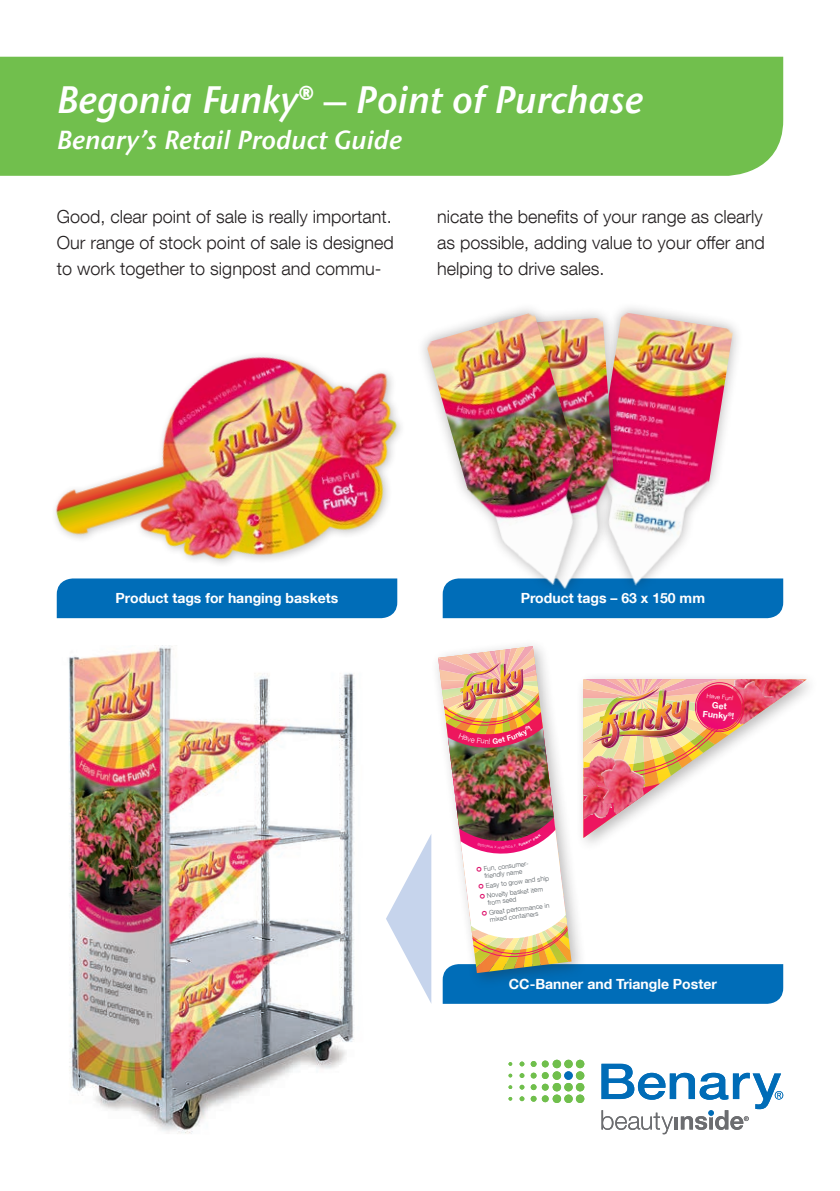
<style>
.page{position:relative;width:840px;height:1191px;background:#fff}
.page>*{position:absolute;margin:0;border:0;box-sizing:border-box;transform-origin:0 0}
.t1{font:italic 38px "ITC Stone Sans Com Semi";color:#fff}
.t2{font:italic 26px "ITC Stone Sans Com Semi";color:#fff}
.t3{font:300 18px/26px "Helvetica Neue LT Com";color:#231f20;text-align:justify}
.t4{font:700 14px "Helvetica Neue LT Com";color:#fff}
.t5{font:700 8.6px/9.6px "Helvetica Neue LT Com";color:#fff;text-align:center}
.t6{font:300 6.6px/10px "Helvetica Neue LT Com";color:#596065}
.t7{font:300 6.2px "Helvetica Neue LT Com";color:#fff}
</style>
<div class="page">
<div style="left:0;top:57px;width:782px;height:119px;background:#71bf4d"></div>
<img style="left:55px;top:355px;width:346px;height:264px">
<div style="left:57px;top:578px;width:340px;height:40px;background:#006db8"></div>
<img style="left:68px;top:645px;width:287px;height:489px">
<svg style="left:508px;top:1073px;width:4px;height:4px"></svg>
<svg style="left:508px;top:1085px;width:4px;height:4px"></svg>
<div style="left:564px;top:1059px;width:8px;height:9px;background:#70bf4c;border-radius:50%"></div>
<div style="left:564px;top:1071px;width:8px;height:8px;background:#006cb7;border-radius:50%"></div>
<div style="left:564px;top:1083px;width:8px;height:8px;background:#70bf4c;border-radius:50%"></div>
<div style="left:552px;top:1059px;width:8px;height:9px;background:#70bf4c;border-radius:50%"></div>
<div style="left:552px;top:1071px;width:8px;height:8px;background:#70bf4c;border-radius:50%"></div>
<div style="left:552px;top:1083px;width:8px;height:8px;background:#70bf4c;border-radius:50%"></div>
<div style="left:541px;top:1060px;width:7px;height:7px;background:#70bf4c;border-radius:50%"></div>
<div style="left:541px;top:1072px;width:7px;height:7px;background:#70bf4c;border-radius:50%"></div>
<div style="left:541px;top:1083px;width:7px;height:7px;background:#70bf4c;border-radius:50%"></div>
<svg style="left:530px;top:1061px;width:6px;height:5px"></svg>
<svg style="left:530px;top:1072px;width:6px;height:6px"></svg>
<svg style="left:519px;top:1061px;width:5px;height:5px"></svg>
<svg style="left:519px;top:1073px;width:5px;height:5px"></svg>
<svg style="left:519px;top:1084px;width:5px;height:5px"></svg>
<div style="left:575px;top:1059px;width:9px;height:9px;background:#70bf4c;border-radius:50%"></div>
<div style="left:575px;top:1071px;width:9px;height:8px;background:#70bf4c;border-radius:50%"></div>
<div style="left:575px;top:1083px;width:9px;height:8px;background:#70bf4c;border-radius:50%"></div>
<svg style="left:508px;top:1097px;width:4px;height:3px"></svg>
<div style="left:564px;top:1094px;width:8px;height:9px;background:#70bf4c;border-radius:50%"></div>
<div style="left:552px;top:1094px;width:8px;height:9px;background:#70bf4c;border-radius:50%"></div>
<div style="left:541px;top:1095px;width:7px;height:7px;background:#70bf4c;border-radius:50%"></div>
<svg style="left:530px;top:1084px;width:6px;height:17px"></svg>
<svg style="left:519px;top:1096px;width:5px;height:5px"></svg>
<div style="left:575px;top:1094px;width:9px;height:9px;background:#70bf4c;border-radius:50%"></div>
<svg style="left:601px;top:1063px;width:181px;height:71px"></svg>
<div style="left:442px;top:578px;width:340px;height:40px;background:#006db8"></div>
<div style="left:586px;top:301px;width:157px;height:294px;background:#231f20;opacity:.35"></div>
<img style="left:624px;top:312px;width:108px;height:282px">
<div style="left:479px;top:306px;width:145px;height:293px;background:#231f20;opacity:.35"></div>
<img style="left:607px;top:317px;width:14px;height:275px">
<div style="left:415px;top:302px;width:171px;height:293px;background:#fff"></div>
<img style="left:425px;top:312px;width:182px;height:288px">
<svg style="left:386px;top:835px;width:45px;height:168px"></svg>
<img style="left:438px;top:646px;width:368px;height:357px">
<p class="t1" style="left:57px;top:76px;width:587px">Begonia Funky® – Point of Purchase</p>
<p class="t2" style="left:57px;top:125px;width:346px">Benary’s Retail Product Guide</p>
<p class="t3" style="left:57px;top:203px;width:338px">Good, clear point of sale is really important.<br>Our range of stock point of sale is designed to work together to signpost and commu-</p>
<p class="t3" style="left:437px;top:203px;width:329px">nicate the benefits of your range as clearly as possible, adding value to your offer and helping to drive sales.</p>
<p class="t4" style="left:115px;top:589px;width:224px">Product tags for hanging baskets</p>
<p class="t4" style="left:520px;top:589px;width:186px">Product tags – 63 x 150 mm</p>
<p class="t6" style="left:483px;top:865px;width:47px;line-height:7px;rotate:-7deg">Fun, consumer&shy;friendly name</p>
<p class="t6" style="left:485px;top:880px;width:65px;rotate:-7deg">Easy to grow and ship<br>Novelty basket item</p>
<p class="t6" style="left:487px;top:897px;width:62px;rotate:-7deg">from seed<br>Great performance in</p>
<p class="t6" style="left:489px;top:914px;width:50px;rotate:-7deg">mixed containers</p>
<p class="t7" style="left:706px;top:692px;width:28px;rotate:5deg">Have Fun!</p>
<p class="t5" style="left:703px;top:699px;width:33px;rotate:5deg">Get<br>Funky<sup>®</sup>!</p>
<p class="t4" style="left:508px;top:975px;width:209px">CC-Banner and Triangle Poster</p>
</div>
